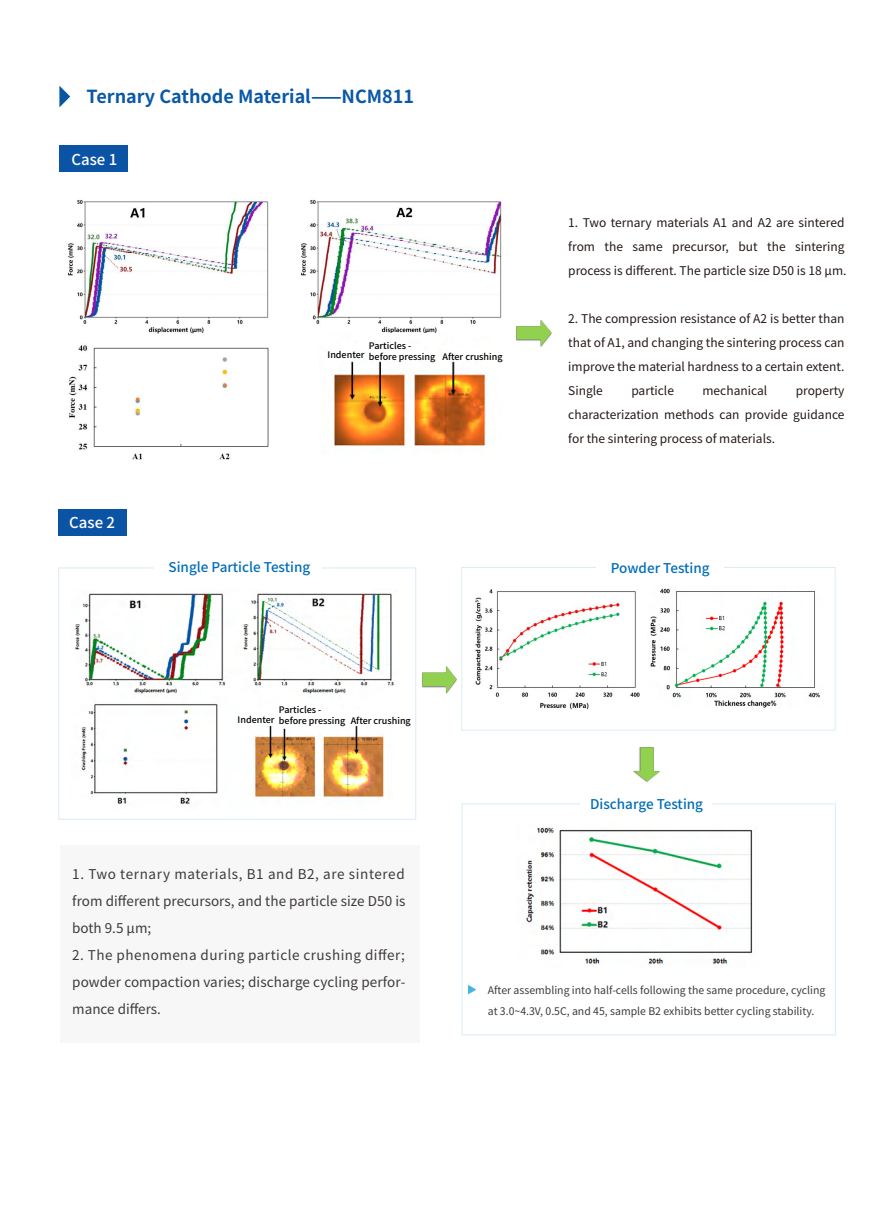
<style>
.page{position:relative;width:893px;height:1212px;background:#fff}
.page>*{position:absolute;margin:0;border:0;box-sizing:border-box;transform-origin:0 0}
.t1{font:700 18px "Source Han Sans CN";color:#0a58a6}
.t2{font:500 15px "Source Han Sans CN";color:#fff}
.t3{font:13.5px/27px "Source Han Sans CN";letter-spacing:.005em;color:#3e3a39;text-align:justify}
.t4{font:500 13.5px "Source Han Sans CN";color:#036eb7}
.t5{font:12px/24px "Source Han Sans CN";color:#231815;text-align:justify}
.t6{font:10.5px/21px "Source Han Sans CN";color:#3e3a39}
.t7{font:500 9px/10.8px "Source Han Sans CN";color:#000}
</style>
<div class="page">
<svg style="left:59px;top:86px;width:11px;height:21px"></svg>
<img style="left:516px;top:320px;width:36px;height:27px">
<img style="left:422px;top:666px;width:35px;height:28px">
<img style="left:633px;top:747px;width:27px;height:35px">
<img style="left:68px;top:199px;width:201px;height:135px">
<img style="left:301px;top:200px;width:201px;height:133px">
<img style="left:69px;top:345px;width:200px;height:115px">
<img style="left:332px;top:355px;width:155px;height:91px">
<div style="left:60px;top:846px;width:359px;height:197px;background:#f7f7f7"></div>
<svg style="left:468px;top:985px;width:8px;height:9px"></svg>
<img style="left:75px;top:591px;width:319px;height:214px">
<img style="left:525px;top:827px;width:228px;height:138px">
<img style="left:650px;top:588px;width:170px;height:120px">
<img style="left:475px;top:589px;width:165px;height:121px">
<div style="left:59px;top:568px;width:357px;height:251px;border:1px solid #dcebf3"></div>
<div style="left:155px;top:560px;width:167px;height:16px;background:#fff"></div>
<div style="left:462px;top:567px;width:373px;height:163px;border:1px solid #dcebf3"></div>
<div style="left:597px;top:559px;width:127px;height:17px;background:#fff"></div>
<div style="left:462px;top:804px;width:373px;height:231px;border:1px solid #dcebf3"></div>
<div style="left:581px;top:795px;width:131px;height:17px;background:#fff"></div>
<div style="left:59px;top:145px;width:69px;height:27px;background:#0b54a5"></div>
<div style="left:58px;top:509px;width:69px;height:26px;background:#0b54a5"></div>
<div style="left:247px;top:709px;width:130px;height:14px;background:#fff"></div>
<div style="left:331px;top:345px;width:30px;height:13px;background:#fff"></div>
<div style="left:441px;top:345px;width:38px;height:13px;background:#fff"></div>
<div style="left:372px;top:344px;width:52px;height:16px;background:#fff"></div>
<h1 class="t1" style="left:87px;top:86px;width:329px">Ternary Cathode Material⸺NCM811</h1>
<p class="t2" style="left:71px;top:151px;width:47px">Case 1</p>
<p class="t2" style="left:69px;top:514px;width:47px">Case 2</p>
<p class="t7" style="left:369px;top:341px;width:68px">Particles - before pressing</p>
<p class="t7" style="left:328px;top:350px;width:38px">Indenter</p>
<p class="t7" style="left:442px;top:351px;width:62px">After crushing</p>
<p class="t5" style="left:568px;top:211px;width:280px;text-align:left">1. Two ternary materials A1 and A2 are sintered from the same precursor, but the sintering process is different. The particle size D50 is 18 μm.</p>
<p class="t5" style="left:568px;top:307px;width:278px">2. The compression resistance of A2 is better than that of A1, and changing the sintering process can improve the material hardness to a certain extent.<br>Single</p>
<p class="t5" style="left:631px;top:379px;width:44px">particle</p>
<p class="t5" style="left:702px;top:379px;width:66px">mechanical</p>
<p class="t5" style="left:568px;top:379px;width:278px;text-indent:227px">property characterization methods can provide guidance for the sintering process of materials.</p>
<p class="t4" style="left:169px;top:559px;width:143px">Single Particle Testing</p>
<p class="t4" style="left:611px;top:560px;width:100px">Powder Testing</p>
<p class="t7" style="left:279px;top:705px;width:68px">Particles - before pressing</p>
<p class="t7" style="left:238px;top:715px;width:38px">Indenter</p>
<p class="t7" style="left:351px;top:716px;width:62px">After crushing</p>
<p class="t4" style="left:590px;top:797px;width:114px">Discharge Testing</p>
<p class="t3" style="left:72px;top:861px;width:335px">1. Two ternary materials, B1 and B2, are sintered from different precursors, and the particle size D50 is both 9.5 μm;</p>
<p class="t3" style="left:72px;top:942px;width:335px">2. The phenomena during particle crushing differ; powder compaction varies; discharge cycling perfor&shy;mance differs.</p>
<p class="t6" style="left:488px;top:980px;width:339px">After assembling into half-cells following the same procedure, cycling at 3.0~4.3V, 0.5C, and 45, sample B2 exhibits better cycling stability.</p>
</div>
